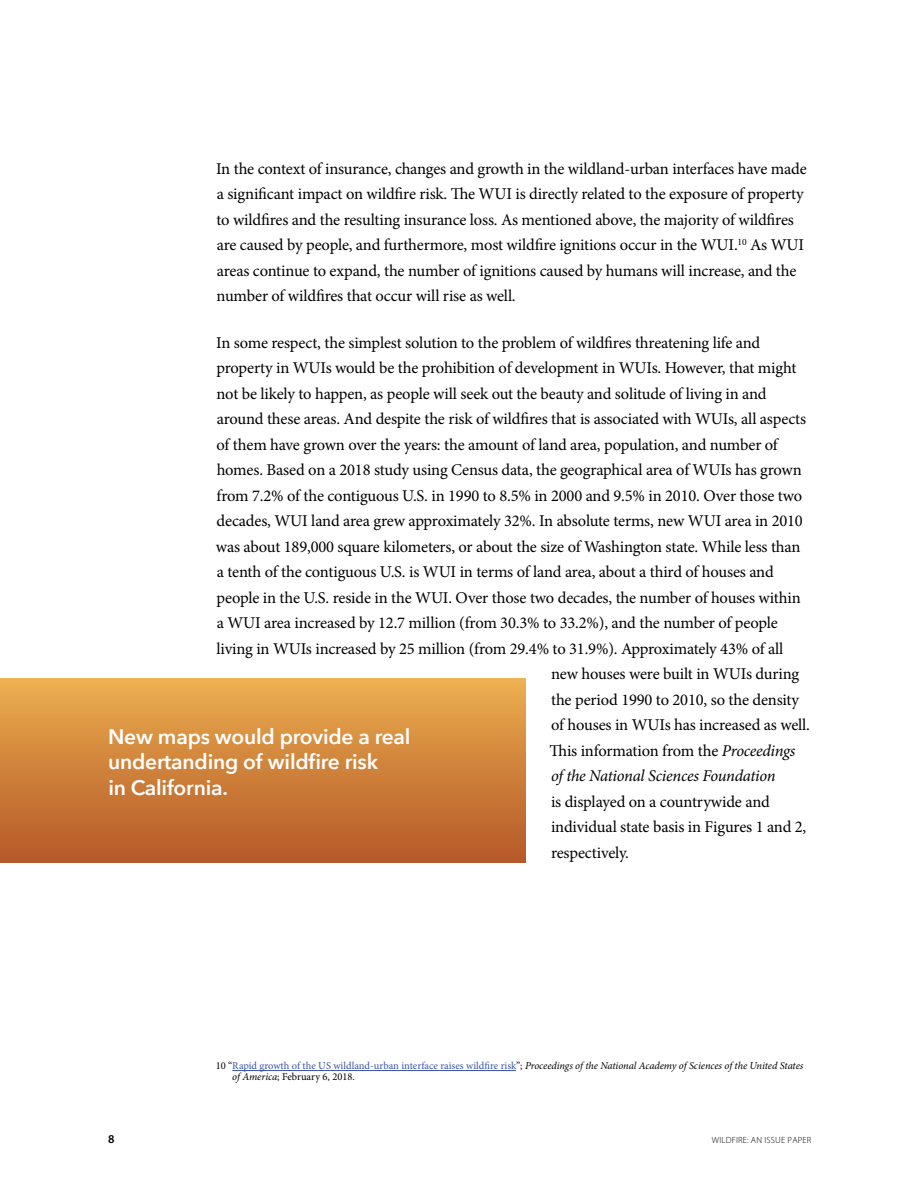
<style>
.page{position:relative;width:918px;height:1188px;background:#fff}
.page>*{position:absolute;margin:0;border:0;box-sizing:border-box;transform-origin:0 0}
.t1{font:600 21px/25.5px "Avenir Next";letter-spacing:-.01em;color:#fff}
.t2{font:16.5px/25.5px "Minion Pro";letter-spacing:-.01em;color:#000}
.t3{font:italic 16.5px "Minion Pro";letter-spacing:-.02em;color:#000}
.t4{font:600 12px "Myriad Pro";color:#000}
.t5{font:italic 10.5px/10.5px "Minion Pro";color:#000}
.t6{font:300 9px "Myriad Pro";letter-spacing:.02em;color:#000}
.s1{font-style:italic}
.s2{font-style:normal}
.s3{font-style:normal;color:#3953a4}
</style>
<div class="page">
<div style="left:0;top:678px;width:526px;height:184px;background:linear-gradient(to bottom,#ecaf50,#b55828)"></div>
<hr style="left:232px;top:1070px;width:284px;height:1px;background:#3953a4">
<p class="t2" style="left:216px;top:156px;width:592px">In the context of insurance, changes and growth in the wildland-urban interfaces have made a significant impact on wildfire risk. The WUI is directly related to the exposure of property to wildfires and the resulting insurance loss. As mentioned above, the majority of wildfires are caused by people, and furthermore, most wildfire ignitions occur in the WUI.<sup>10</sup> As WUI areas continue to expand, the number of ignitions caused by humans will increase, and the number of wildfires that occur will rise as well.</p>
<p class="t2" style="left:216px;top:330px;width:546px">In some respect, the simplest solution to the problem of wildfires threatening life and</p>
<p class="t2" style="left:216px;top:356px;width:582px">property in WUIs would be the prohibition of development in WUIs. However, that might</p>
<p class="t2" style="left:217px;top:381px;width:552px">not be likely to happen, as people will seek out the beauty and solitude of living in and</p>
<p class="t2" style="left:217px;top:407px;width:591px">around these areas. And despite the risk of wildfires that is associated with WUIs, all aspects</p>
<p class="t2" style="left:217px;top:432px;width:563px">of them have grown over the years: the amount of land area, population, and number of</p>
<p class="t2" style="left:217px;top:458px;width:587px">homes. Based on a 2018 study using Census data, the geographical area of WUIs has grown</p>
<p class="t2" style="left:217px;top:483px;width:587px">from 7.2% of the contiguous U.S. in 1990 to 8.5% in 2000 and 9.5% in 2010. Over those two</p>
<p class="t2" style="left:217px;top:508px;width:588px">decades, WUI land area grew approximately 32%. In absolute terms, new WUI area in 2010</p>
<p class="t2" style="left:216px;top:534px;width:586px">was about 189,000 square kilometers, or about the size of Washington state. While less than</p>
<p class="t2" style="left:217px;top:559px;width:559px">a tenth of the contiguous U.S. is WUI in terms of land area, about a third of houses and</p>
<p class="t2" style="left:217px;top:585px;width:586px">people in the U.S. reside in the WUI. Over those two decades, the number of houses within</p>
<p class="t2" style="left:217px;top:610px;width:563px">a WUI area increased by 12.7 million (from 30.3% to 33.2%), and the number of people</p>
<p class="t2" style="left:217px;top:636px;width:568px">living in WUIs increased by 25 million (from 29.4% to 31.9%). Approximately 43% of all</p>
<p class="t2" style="left:551px;top:661px;width:250px">new houses were built in WUIs during</p>
<p class="t2" style="left:551px;top:687px;width:250px">the period 1990 to 2010, so the density</p>
<p class="t2" style="left:551px;top:712px;width:260px">of houses in WUIs has increased as well.</p>
<p class="t2" style="left:550px;top:738px;width:247px">This information from the <span class="s1">Proceedings</span></p>
<p class="t3" style="left:551px;top:765px;width:226px">of the National Sciences Foundation</p>
<p class="t2" style="left:551px;top:789px;width:257px">is displayed on a countrywide and individual state basis in Figures 1 and 2, respectively.</p>
<p class="t1" style="left:108px;top:723px;width:304px">New maps would provide a real undertanding of wildfire risk<br>in California.</p>
<p class="t5" style="left:232px;top:1061px;width:573px;text-indent:-16px"><span class="s2">10 “</span><span class="s3">Rapid growth of the US wildland-urban interface raises wildfire risk</span><span class="s2">”;</span> Proceedings of the National Academy of Sciences of the United States of America<span class="s2">; February 6, 2018.</span></p>
<p class="t4" style="left:108px;top:1131px;width:8px">8</p>
<p class="t6" style="left:712px;top:1135px;width:101px">WILDFIRE: AN ISSUE PAPER</p>
</div>
